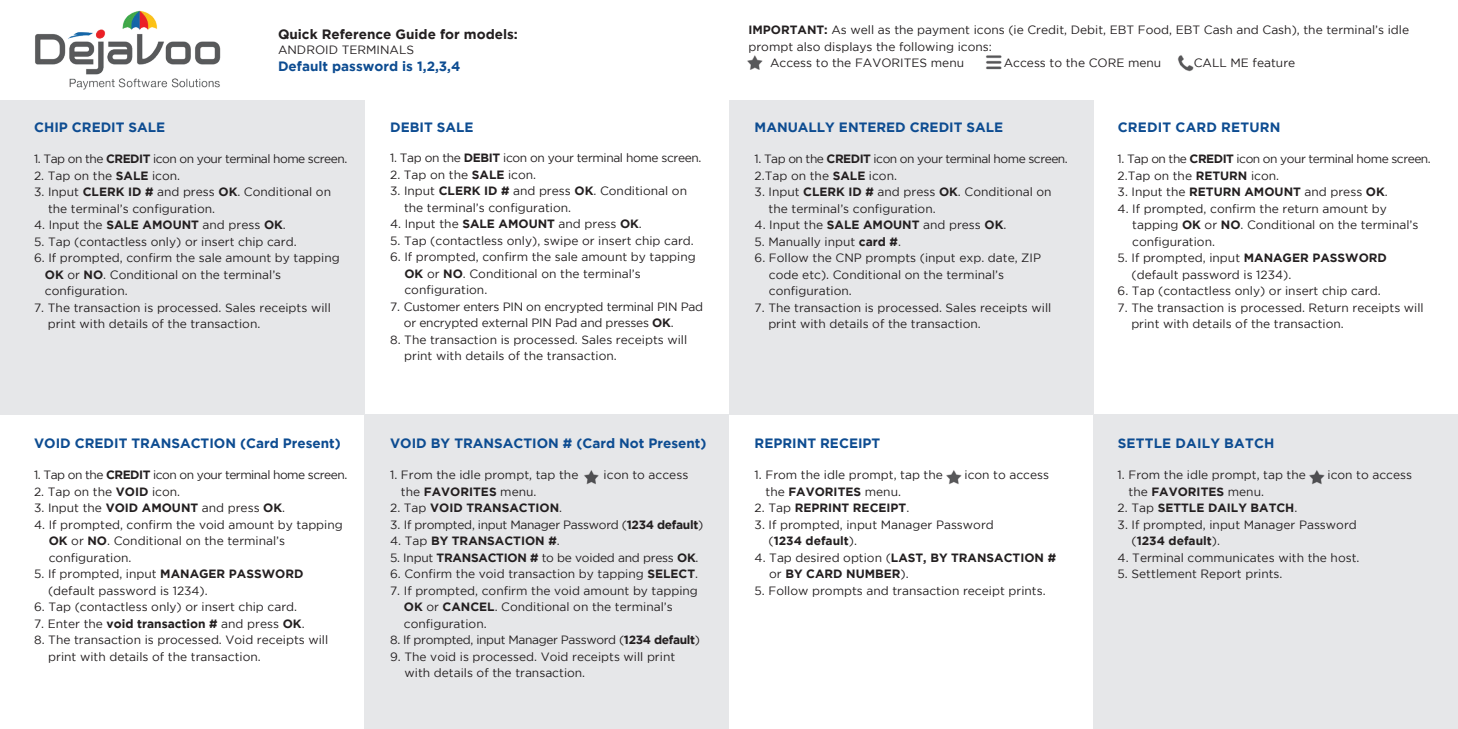
<style>
.page{position:relative;width:1458px;height:729px;background:#fff}
.page>*{position:absolute;margin:0;border:0;box-sizing:border-box;transform-origin:0 0}
.t1{font:700 13.5px "Gotham";color:#0d4c91}
.t2{font:700 13.5px "Gotham";color:#231f20}
.t3{font:12px/16.5px "Gotham";color:#231f20}
.t4{font:12px/16.5px "Gotham";letter-spacing:-.04em;color:#231f20}
.t5{font:700 12px/16.5px "Gotham";color:#231f20}
.t6{font:12px/16.5px "Gotham";letter-spacing:-.02em;color:#231f20}
.t7{font:12px "Gotham";letter-spacing:-.03em;color:#231f20}
.t8{font:12px "Gotham";letter-spacing:-.025em;color:#231f20}
.s1{font-weight:700}
.s2{font-weight:400}
</style>
<div class="page">
<div style="left:0;top:100px;width:365px;height:314px;background:#e6e7e9"></div>
<div style="left:729px;top:100px;width:365px;height:314px;background:#e6e7e9"></div>
<div style="left:365px;top:414px;width:364px;height:315px;background:#e6e7e9"></div>
<div style="left:1094px;top:414px;width:364px;height:315px;background:#e6e7e9"></div>
<img style="left:35px;top:11px;width:186px;height:79px">
<img style="left:584px;top:470px;width:15px;height:15px">
<img style="left:946px;top:470px;width:16px;height:15px">
<img style="left:1309px;top:470px;width:16px;height:15px">
<img style="left:747px;top:55px;width:16px;height:15px">
<img style="left:986px;top:55px;width:16px;height:15px">
<img style="left:1177px;top:55px;width:17px;height:17px">
<p class="t2" style="left:278px;top:29px;width:241px">Quick Reference Guide for models:</p>
<p class="t3" style="left:278px;top:42px;width:138px">ANDROID TERMINALS</p>
<p class="t3" style="left:748px;top:22px;width:662px"><span class="s1">IMPORTANT:</span> As well as the payment icons (ie Credit, Debit, EBT Food, EBT Cash and Cash), the terminal’s idle prompt also displays the following icons:</p>
<p class="t1" style="left:278px;top:61px;width:184px">Default password is 1,2,3,4</p>
<p class="t3" style="left:770px;top:56px;width:196px">Access to the FAVORITES menu</p>
<p class="t3" style="left:1004px;top:56px;width:159px">Access to the CORE menu</p>
<p class="t3" style="left:1194px;top:56px;width:103px">CALL ME feature</p>
<p class="t1" style="left:34px;top:121px;width:133px">CHIP CREDIT SALE</p>
<p class="t4" style="left:34px;top:152px;width:315px">1. Tap on the <span class="s1">CREDIT</span> icon on your terminal home screen.</p>
<p class="t3" style="left:34px;top:168px;width:148px">2. Tap on the <span class="s1">SALE</span> icon.</p>
<p class="t3" style="left:48px;top:185px;width:285px;text-indent:-14px">3. Input <span class="s1">CLERK ID #</span> and press <span class="s1">OK</span>. Conditional on the terminal’s configuration.</p>
<p class="t3" style="left:34px;top:218px;width:253px">4. Input the <span class="s1">SALE AMOUNT</span> and press <span class="s1">OK</span>.</p>
<p class="t3" style="left:34px;top:234px;width:264px">5. Tap (contactless only) or insert chip card.</p>
<p class="t3" style="left:45px;top:250px;width:296px;text-indent:-11px">6. If prompted, confirm the sale amount by tapping<br><span class="s1">OK</span> or <span class="s1">NO</span>. Conditional on the terminal’s configuration.</p>
<p class="t3" style="left:48px;top:300px;width:285px;text-indent:-14px">7. The transaction is processed. Sales receipts will print with details of the transaction.</p>
<p class="t1" style="left:34px;top:437px;width:308px">VOID CREDIT TRANSACTION (Card Present)</p>
<p class="t4" style="left:34px;top:468px;width:315px">1. Tap on the <span class="s1">CREDIT</span> icon on your terminal home screen.</p>
<p class="t3" style="left:34px;top:484px;width:148px">2. Tap on the <span class="s1">VOID</span> icon.</p>
<p class="t3" style="left:34px;top:501px;width:253px">3. Input the <span class="s1">VOID AMOUNT</span> and press <span class="s1">OK</span>.</p>
<p class="t3" style="left:49px;top:516px;width:296px;text-indent:-15px">4. If prompted, confirm the void amount by tapping<br><span class="s1">OK</span> or <span class="s1">NO</span>. Conditional on the terminal’s configuration.</p>
<p class="t3" style="left:48px;top:567px;width:257px;text-indent:-14px">5. If prompted, input <span class="s1">MANAGER PASSWORD </span>(default password is 1234).</p>
<p class="t3" style="left:34px;top:600px;width:264px">6. Tap (contactless only) or insert chip card.</p>
<p class="t3" style="left:34px;top:616px;width:272px">7. Enter the <span class="s1">void transaction #</span> and press <span class="s1">OK</span>.</p>
<p class="t3" style="left:48px;top:633px;width:282px;text-indent:-14px">8. The transaction is processed. Void receipts will print with details of the transaction.</p>
<p class="t1" style="left:390px;top:121px;width:85px">DEBIT SALE</p>
<p class="t7" style="left:390px;top:154px;width:313px">1. Tap on the <span class="s1">DEBIT</span> icon on your terminal home screen.</p>
<p class="t3" style="left:390px;top:167px;width:148px">2. Tap on the <span class="s1">SALE</span> icon.</p>
<p class="t3" style="left:404px;top:184px;width:285px;text-indent:-14px">3. Input <span class="s1">CLERK ID #</span> and press <span class="s1">OK</span>. Conditional on the terminal’s configuration.</p>
<p class="t3" style="left:390px;top:217px;width:253px">4. Input the <span class="s1">SALE AMOUNT</span> and press <span class="s1">OK</span>.</p>
<p class="t3" style="left:390px;top:233px;width:305px">5. Tap (contactless only), swipe or insert chip card.</p>
<p class="t3" style="left:404px;top:249px;width:293px;text-indent:-14px">6. If prompted, confirm the sale amount by tapping<br><span class="s1">OK</span> or <span class="s1">NO</span>. Conditional on the terminal’s configuration.</p>
<p class="t6" style="left:404px;top:299px;width:301px;text-indent:-14px">7. Customer enters PIN on encrypted terminal PIN Pad or encrypted external PIN Pad and presses <span class="s1">OK</span>.</p>
<p class="t3" style="left:404px;top:332px;width:285px;text-indent:-14px">8. The transaction is processed. Sales receipts will print with details of the transaction.</p>
<p class="t1" style="left:390px;top:437px;width:318px">VOID BY TRANSACTION # (Card Not Present)</p>
<p class="t3" style="left:390px;top:468px;width:190px">1. From the idle prompt, tap the</p>
<p class="t3" style="left:604px;top:468px;width:86px">icon to access</p>
<p class="t5" style="left:401px;top:484px;width:137px"><span class="s2">the</span> FAVORITES <span class="s2">menu.</span></p>
<p class="t5" style="left:390px;top:500px;width:174px"><span class="s2">2. Tap</span> VOID TRANSACTION<span class="s2">.</span></p>
<p class="t8" style="left:390px;top:520px;width:315px">3. If prompted, input Manager Password (<span class="s1">1234 default</span>)</p>
<p class="t5" style="left:390px;top:533px;width:171px"><span class="s2">4. Tap</span> BY TRANSACTION #<span class="s2">.</span></p>
<p class="t6" style="left:390px;top:550px;width:310px">5. Input <span class="s1">TRANSACTION #</span> to be voided and press <span class="s1">OK</span>.</p>
<p class="t3" style="left:390px;top:566px;width:310px">6. Confirm the void transaction by tapping <span class="s1">SELECT</span>.</p>
<p class="t3" style="left:404px;top:582px;width:296px;text-indent:-14px">7. If prompted, confirm the void amount by tapping<br><span class="s1">OK</span> or <span class="s1">CANCEL</span>. Conditional on the terminal’s configuration.</p>
<p class="t7" style="left:390px;top:636px;width:311px">8. If prompted, input Manager Password (<span class="s1">1234 default</span>)</p>
<p class="t3" style="left:405px;top:649px;width:272px;text-indent:-14px">9. T he void is processed. Void receipts will print with details of the transaction.</p>
<p class="t1" style="left:755px;top:121px;width:250px">MANUALLY ENTERED CREDIT SALE</p>
<p class="t4" style="left:755px;top:152px;width:315px">1. Tap on the <span class="s1">CREDIT</span> icon on your terminal home screen.<br>2.Tap on the <span class="s1">SALE</span> icon.</p>
<p class="t3" style="left:769px;top:185px;width:285px;text-indent:-14px">3. Input <span class="s1">CLERK ID #</span> and press <span class="s1">OK</span>. Conditional on the terminal’s configuration.</p>
<p class="t3" style="left:755px;top:218px;width:253px">4. Input the <span class="s1">SALE AMOUNT</span> and press <span class="s1">OK</span>.</p>
<p class="t3" style="left:755px;top:234px;width:148px">5. Manually input <span class="s1">card #</span>.</p>
<p class="t3" style="left:769px;top:251px;width:274px;text-indent:-14px">6. Follow the CNP prompts (input exp. date, ZIP code etc). Conditional on the terminal’s configuration.</p>
<p class="t3" style="left:768px;top:300px;width:285px;text-indent:-14px">7. The transaction is processed. Sales receipts will print with details of the transaction.</p>
<p class="t1" style="left:755px;top:437px;width:127px">REPRINT RECEIPT</p>
<p class="t3" style="left:755px;top:468px;width:190px">1. From the idle prompt, tap the</p>
<p class="t3" style="left:965px;top:468px;width:86px">icon to access</p>
<p class="t5" style="left:765px;top:484px;width:137px"><span class="s2">the</span> FAVORITES <span class="s2">menu.</span></p>
<p class="t5" style="left:755px;top:500px;width:156px"><span class="s2">2. Tap</span> REPRINT RECEIPT<span class="s2">.</span></p>
<p class="t3" style="left:769px;top:517px;width:227px;text-indent:-14px">3. If prompted, input Manager Password (<span class="s1">1234 default</span>).</p>
<p class="t5" style="left:769px;top:550px;width:288px;text-indent:-15px"><span class="s2">4. Tap desired option (</span>LAST, BY TRANSACTION # <span class="s2">or</span> BY CARD NUMBER<span class="s2">).</span></p>
<p class="t3" style="left:755px;top:583px;width:292px">5. Follow prompts and transaction receipt prints.</p>
<p class="t1" style="left:1118px;top:121px;width:164px">CREDIT CARD RETURN</p>
<p class="t4" style="left:1118px;top:152px;width:315px">1. Tap on the <span class="s1">CREDIT</span> icon on your terminal home screen.<br>2.Tap on the <span class="s1">RETURN</span> icon.</p>
<p class="t3" style="left:1118px;top:185px;width:272px">3. Input the <span class="s1">RETURN AMOUNT</span> and press <span class="s1">OK</span>.</p>
<p class="t3" style="left:1132px;top:200px;width:288px;text-indent:-15px">4. If prompted, confirm the return amount by tapping <span class="s1">OK</span> or <span class="s1">NO</span>. Conditional on the terminal’s configuration.</p>
<p class="t3" style="left:1132px;top:251px;width:257px;text-indent:-14px">5. If prompted, input <span class="s1">MANAGER PASSWORD </span>(default password is 1234).</p>
<p class="t3" style="left:1118px;top:284px;width:264px">6. Tap (contactless only) or insert chip card.</p>
<p class="t3" style="left:1131px;top:300px;width:294px;text-indent:-14px">7. The transaction is processed. Return receipts will print with details of the transaction.</p>
<p class="t1" style="left:1118px;top:437px;width:158px">SETTLE DAILY BATCH</p>
<p class="t3" style="left:1118px;top:468px;width:190px">1. From the idle prompt, tap the</p>
<p class="t3" style="left:1328px;top:468px;width:86px">icon to access</p>
<p class="t5" style="left:1128px;top:484px;width:137px"><span class="s2">the</span> FAVORITES <span class="s2">menu.</span></p>
<p class="t5" style="left:1118px;top:500px;width:181px"><span class="s2">2. Tap</span> SETTLE DAILY BATCH<span class="s2">.</span></p>
<p class="t3" style="left:1132px;top:517px;width:227px;text-indent:-14px">3. If prompted, input Manager Password (<span class="s1">1234 default</span>).</p>
<p class="t3" style="left:1118px;top:550px;width:243px">4. Terminal communicates with the host.</p>
<p class="t3" style="left:1118px;top:567px;width:166px">5. Settlement Report prints.</p>
</div>
